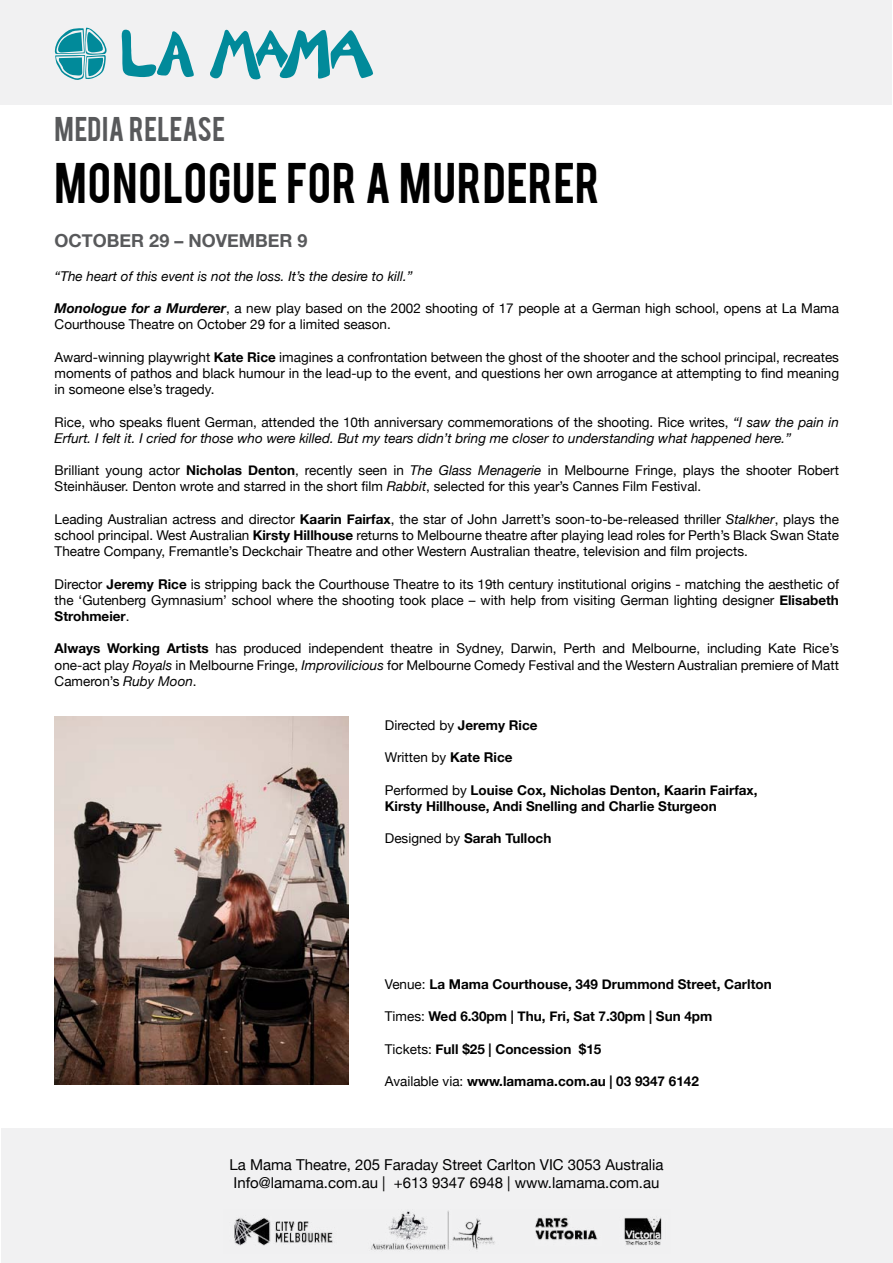
<style>
.page{position:relative;width:893px;height:1263px;background:#fff}
.page>*{position:absolute;margin:0;border:0;box-sizing:border-box;transform-origin:0 0}
.t1{font:45px "Bebas";letter-spacing:.025em;color:#000}
.t2{font:27px "Bebas";letter-spacing:.01em;color:#58595b}
.t3{font:700 18px "Helvetica Neue";color:#58595b}
.t4{font:15px/18px "Helvetica Neue";color:#000}
.t5{font:13.5px/16.2px "Helvetica Neue";color:#000;text-align:justify}
.t6{font:700 13.5px/16.2px "Helvetica Neue";color:#000}
.t7{font:italic 13.5px/16.2px "Helvetica Neue";color:#000}
.s1{font-weight:700;font-style:italic}
.s2{font-weight:700}
.s3{font-style:normal}
.s4{font-style:italic}
.s5{font-weight:400}
</style>
<div class="page">
<div style="left:0;top:0;width:891px;height:104px;background:#f1f1f2"></div>
<div style="left:1px;top:1128px;width:891px;height:134px;background:#f1f1f2"></div>
<svg style="left:55px;top:27px;width:52px;height:53px"></svg>
<svg style="left:210px;top:29px;width:164px;height:51px"></svg>
<svg style="left:121px;top:30px;width:73px;height:48px"></svg>
<img style="left:234px;top:1210px;width:428px;height:41px">
<img style="left:55px;top:716px;width:294px;height:368px">
<h2 class="t2" style="left:55px;top:109px;width:172px">MEDIA RELEASE</h2>
<h1 class="t1" style="left:55px;top:150px;width:546px">MONOLOGUE FOR A MURDERER</h1>
<h3 class="t3" style="left:55px;top:229px;width:254px">OCTOBER 29 – NOVEMBER 9</h3>
<p class="t7" style="left:55px;top:268px;width:360px">“The heart of this event is not the loss. It’s the desire to kill.”</p>
<p class="t5" style="left:55px;top:300px;width:786px"><span class="s1">Monologue for a Murderer</span>, a new play based on the 2002 shooting of 17 people at a German high school, opens at La Mama<br>Courthouse Theatre on October 29 for a limited season.</p>
<p class="t5" style="left:55px;top:349px;width:786px">Award-winning playwright <span class="s2">Kate Rice</span> imagines a confrontation between the ghost of the shooter and the school principal, recreates moments of pathos and black humour in the lead-up to the event, and questions her own arrogance at attempting to find meaning in someone else’s tragedy.</p>
<p class="t7" style="left:55px;top:413px;width:786px"><span class="s3">Rice, who speaks fluent German, attended the 10th anniversary commemorations of the shooting. Rice writes,</span> “I saw the pain in<br>Erfurt. I felt it. I cried for those who were killed. But my tears didn’t bring me closer to understanding what happened here.”</p>
<p class="t5" style="left:55px;top:462px;width:786px">Brilliant young actor <span class="s2">Nicholas Denton</span>, recently seen in <span class="s4">The Glass Menagerie</span> in Melbourne Fringe, plays the shooter Robert<br>Steinhäuser. Denton wrote and starred in the short film <span class="s4">Rabbit</span>, selected for this year’s Cannes Film Festival.</p>
<p class="t5" style="left:55px;top:511px;width:786px">Leading Australian actress and director <span class="s2">Kaarin Fairfax</span>, the star of John Jarrett’s soon-to-be-released thriller <span class="s4">Stalkher</span>, plays the school principal. West Australian <span class="s2">Kirsty Hillhouse</span> returns to Melbourne theatre after playing lead roles for Perth’s Black Swan State Theatre Company, Fremantle’s Deckchair Theatre and other Western Australian theatre, television and film projects.</p>
<p class="t5" style="left:55px;top:575px;width:786px">Director <span class="s2">Jeremy Rice</span> is stripping back the Courthouse Theatre to its 19th century institutional origins - matching the aesthetic of the ‘Gutenberg Gymnasium’ school where the shooting took place – with help from visiting German lighting designer <span class="s2">Elisabeth Strohmeier</span>.</p>
<p class="t5" style="left:55px;top:640px;width:786px"><span class="s2">Always Working Artists</span> has produced independent theatre in Sydney, Darwin, Perth and Melbourne, including Kate Rice’s one-act play <span class="s4">Royals</span> in Melbourne Fringe, <span class="s4">Improvilicious</span> for Melbourne Comedy Festival and the Western Australian premiere of Matt Cameron’s <span class="s4">Ruby Moon</span>.</p>
<p class="t5" style="left:385px;top:717px;width:154px">Directed by <span class="s2">Jeremy Rice</span></p>
<p class="t5" style="left:385px;top:749px;width:129px">Written by <span class="s2">Kate Rice</span></p>
<p class="t6" style="left:385px;top:781px;width:374px"><span class="s5">Performed by</span> Louise Cox, Nicholas Denton, Kaarin Fairfax,<br>Kirsty Hillhouse, Andi Snelling and Charlie Sturgeon</p>
<p class="t6" style="left:385px;top:830px;width:168px"><span class="s5">Designed by</span> Sarah Tulloch</p>
<p class="t6" style="left:385px;top:976px;width:388px"><span class="s5">Venue:</span> La Mama Courthouse, 349 Drummond Street, Carlton</p>
<p class="t6" style="left:385px;top:1008px;width:329px"><span class="s5">Times:</span> Wed 6.30pm | Thu, Fri, Sat 7.30pm | Sun 4pm</p>
<p class="t6" style="left:385px;top:1040px;width:218px"><span class="s5">Tickets:</span> Full $25 | Concession $15</p>
<p class="t6" style="left:385px;top:1073px;width:315px"><span class="s5">Available via:</span> www.lamama.com.au | 03 9347 6142</p>
<p class="t4" style="left:229px;top:1155px;width:435px">La Mama Theatre, 205 Faraday Street Carlton VIC 3053 Australia<br>Info@lamama.com.au | +613 9347 6948 | www.lamama.com.au</p>
</div>
